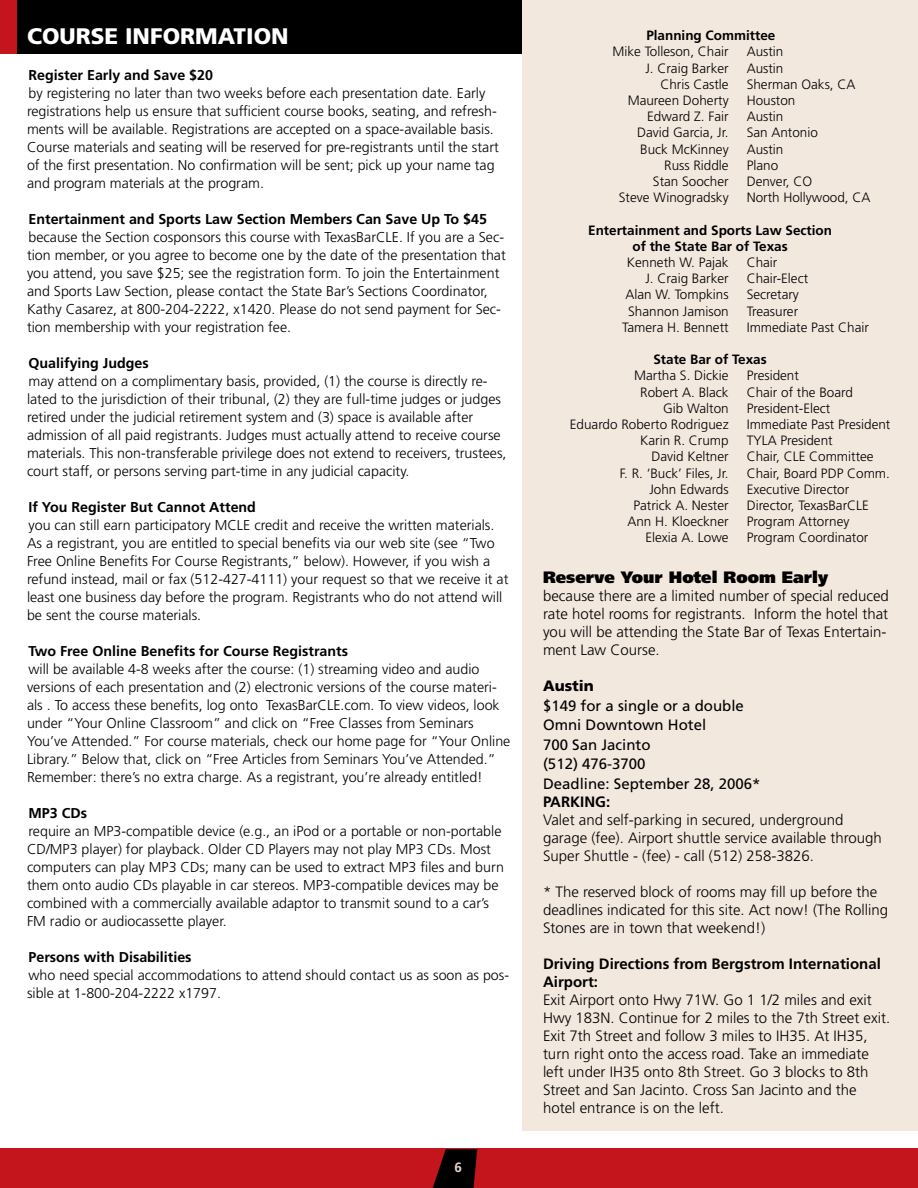
<style>
.page{position:relative;width:918px;height:1188px;background:#fff}
.page>*{position:absolute;margin:0;border:0;box-sizing:border-box;transform-origin:0 0}
.t1{font:900 22.5px "Frutiger LT Std";color:#fff}
.t2{font:900 16.5px "Frutiger LT Std";color:#000}
.t3{font:300 15px/18px "Frutiger LT Std";color:#000}
.t4{font:15px/19.5px "Frutiger LT Std";color:#000}
.t5{font:700 15px/18px "Frutiger LT Std";color:#000}
.t6{font:900 15px "Frutiger LT Std";color:#000}
.t7{font:300 14.25px/18px "Frutiger LT Std";color:#000}
.t8{font:700 14.25px "Frutiger LT Std";color:#000}
.t9{font:300 13.5px "Frutiger LT Std";color:#000}
.t10{font:700 13.5px/16.2px "Frutiger LT Std";color:#000;text-align:center}
.t11{font:700 13.5px "Frutiger LT Std";color:#ead5c5}
</style>
<div class="page">
<div style="left:0;top:1149px;width:918px;height:39px;background:#c4151c"></div>
<svg style="left:432px;top:1149px;width:45px;height:39px"></svg>
<div style="left:0;top:0;width:525px;height:54px;background:#000"></div>
<div style="left:522px;top:0;width:396px;height:1131px;background:#f3e8de"></div>
<div style="left:0;top:0;width:16px;height:54px;background:#c4151c"></div>
<h1 class="t1" style="left:27px;top:22px;width:263px">COURSE INFORMATION</h1>
<p class="t8" style="left:28px;top:67px;width:186px">Register Early and Save $20</p>
<p class="t7" style="left:27px;top:84px;width:473px">by registering no later than two weeks before each presentation date. Early registrations help us ensure that sufficient course books, seating, and refresh&shy;ments will be available. Registrations are accepted on a space-available basis.<br>Course materials and seating will be reserved for pre-registrants until the start of the first presentation. No confirmation will be sent; pick up your name tag and program materials at the program.</p>
<p class="t8" style="left:28px;top:211px;width:460px">Entertainment and Sports Law Section Members Can Save Up To $45</p>
<p class="t7" style="left:27px;top:228px;width:480px">because the Section cosponsors this course with TexasBarCLE. If you are a Sec&shy;tion member, or you agree to become one by the date of the presentation that you attend, you save $25; see the registration form. To join the Entertainment and Sports Law Section, please contact the State Bar’s Sections Coordinator, Kathy Casarez, at 800-204-2222, x1420. Please do not send payment for Sec&shy;tion membership with your registration fee.</p>
<p class="t8" style="left:28px;top:355px;width:122px">Qualifying Judges</p>
<p class="t7" style="left:27px;top:372px;width:481px">may attend on a complimentary basis, provided, (1) the course is directly re&shy;lated to the jurisdiction of their tribunal, (2) they are full-time judges or judges retired under the judicial retirement system and (3) space is available after admission of all paid registrants. Judges must actually attend to receive course materials. This non-transferable privilege does not extend to receivers, trustees, court staff, or persons serving part-time in any judicial capacity.</p>
<p class="t8" style="left:28px;top:499px;width:229px">If You Register But Cannot Attend</p>
<p class="t7" style="left:27px;top:516px;width:483px">you can still earn participatory MCLE credit and receive the written materials.<br>As a registrant, you are entitled to special benefits via our web site (see “Two Free Online Benefits For Course Registrants,” below). However, if you wish a refund instead, mail or fax (512-427-4111) your request so that we receive it at least one business day before the program. Registrants who do not attend will be sent the course materials.</p>
<p class="t8" style="left:28px;top:643px;width:321px">Two Free Online Benefits for Course Registrants</p>
<p class="t7" style="left:27px;top:660px;width:485px">will be available 4-8 weeks after the course: (1) streaming video and audio versions of each presentation and (2) electronic versions of the course materi&shy;als . To access these benefits, log onto TexasBarCLE.com. To view videos, look under “Your Online Classroom” and click on “Free Classes from Seminars You’ve Attended.” For course materials, check our home page for “Your Online Library.” Below that, click on “Free Articles from Seminars You’ve Attended.” Remember: there’s no extra charge. As a registrant, you’re already entitled!</p>
<p class="t8" style="left:28px;top:805px;width:60px">MP3 CDs</p>
<p class="t7" style="left:27px;top:822px;width:478px">require an MP3-compatible device (e.g., an iPod or a portable or non-portable CD/MP3 player) for playback. Older CD Players may not play MP3 CDs. Most computers can play MP3 CDs; many can be used to extract MP3 files and burn them onto audio CDs playable in car stereos. MP3-compatible devices may be combined with a commercially available adaptor to transmit sound to a car’s FM radio or audiocassette player.</p>
<p class="t8" style="left:28px;top:949px;width:165px">Persons with Disabilities</p>
<p class="t7" style="left:27px;top:966px;width:484px">who need special accommodations to attend should contact us as soon as pos&shy;sible at 1-800-204-2222 x1797.</p>
<p class="t11" style="left:454px;top:1159px;width:9px">6</p>
<p class="t10" style="left:646px;top:27px;width:131px">Planning Committee</p>
<p class="t9" style="left:612px;top:44px;width:118px">Mike Tolleson, Chair</p>
<p class="t9" style="left:747px;top:44px;width:38px">Austin</p>
<p class="t9" style="left:645px;top:60px;width:85px">J. Craig Barker</p>
<p class="t9" style="left:747px;top:60px;width:38px">Austin</p>
<p class="t9" style="left:660px;top:76px;width:70px">Chris Castle</p>
<p class="t9" style="left:747px;top:76px;width:110px">Sherman Oaks, CA</p>
<p class="t9" style="left:628px;top:93px;width:103px">Maureen Doherty</p>
<p class="t9" style="left:747px;top:93px;width:50px">Houston</p>
<p class="t9" style="left:647px;top:109px;width:83px">Edward Z. Fair</p>
<p class="t9" style="left:747px;top:109px;width:38px">Austin</p>
<p class="t9" style="left:637px;top:125px;width:93px">David Garcia, Jr.</p>
<p class="t9" style="left:747px;top:125px;width:73px">San Antonio</p>
<p class="t9" style="left:640px;top:141px;width:90px">Buck McKinney</p>
<p class="t9" style="left:747px;top:141px;width:38px">Austin</p>
<p class="t9" style="left:664px;top:157px;width:66px">Russ Riddle</p>
<p class="t9" style="left:747px;top:157px;width:33px">Plano</p>
<p class="t9" style="left:653px;top:174px;width:77px">Stan Soocher</p>
<p class="t9" style="left:747px;top:174px;width:67px">Denver, CO</p>
<p class="t9" style="left:619px;top:190px;width:111px">Steve Winogradsky</p>
<p class="t9" style="left:747px;top:190px;width:125px">North Hollywood, CA</p>
<p class="t10" style="left:588px;top:222px;width:245px">Entertainment and Sports Law Section of the State Bar of Texas</p>
<p class="t9" style="left:627px;top:255px;width:103px">Kenneth W. Pajak</p>
<p class="t9" style="left:747px;top:255px;width:32px">Chair</p>
<p class="t9" style="left:645px;top:271px;width:85px">J. Craig Barker</p>
<p class="t9" style="left:747px;top:271px;width:63px">Chair-Elect</p>
<p class="t9" style="left:625px;top:287px;width:105px">Alan W. Tompkins</p>
<p class="t9" style="left:747px;top:287px;width:54px">Secretary</p>
<p class="t9" style="left:628px;top:303px;width:102px">Shannon Jamison</p>
<p class="t9" style="left:747px;top:303px;width:53px">Treasurer</p>
<p class="t9" style="left:622px;top:319px;width:108px">Tamera H. Bennett</p>
<p class="t9" style="left:747px;top:319px;width:124px">Immediate Past Chair</p>
<p class="t10" style="left:653px;top:351px;width:115px">State Bar of Texas</p>
<p class="t9" style="left:634px;top:368px;width:96px">Martha S. Dickie</p>
<p class="t9" style="left:747px;top:368px;width:54px">President</p>
<p class="t9" style="left:640px;top:384px;width:90px">Robert A. Black</p>
<p class="t9" style="left:747px;top:384px;width:108px">Chair of the Board</p>
<p class="t9" style="left:663px;top:400px;width:67px">Gib Walton</p>
<p class="t9" style="left:747px;top:400px;width:85px">President-Elect</p>
<p class="t9" style="left:570px;top:417px;width:160px">Eduardo Roberto Rodriguez</p>
<p class="t9" style="left:747px;top:417px;width:145px">Immediate Past President</p>
<p class="t9" style="left:640px;top:433px;width:90px">Karin R. Crump</p>
<p class="t9" style="left:747px;top:433px;width:88px">TYLA President</p>
<p class="t9" style="left:651px;top:449px;width:79px">David Keltner</p>
<p class="t9" style="left:747px;top:449px;width:129px">Chair, CLE Committee</p>
<p class="t9" style="left:620px;top:465px;width:110px">F. R. ‘Buck’ Files, Jr.</p>
<p class="t9" style="left:747px;top:465px;width:145px">Chair, Board PDP Comm.</p>
<p class="t9" style="left:649px;top:481px;width:81px">John Edwards</p>
<p class="t9" style="left:747px;top:481px;width:104px">Executive Director</p>
<p class="t9" style="left:633px;top:498px;width:97px">Patrick A. Nester</p>
<p class="t9" style="left:747px;top:498px;width:124px">Director, TexasBarCLE</p>
<p class="t9" style="left:627px;top:514px;width:103px">Ann H. Kloeckner</p>
<p class="t9" style="left:747px;top:514px;width:104px">Program Attorney</p>
<p class="t9" style="left:645px;top:530px;width:85px">Elexia A. Lowe</p>
<p class="t9" style="left:747px;top:530px;width:123px">Program Coordinator</p>
<p class="t2" style="left:543px;top:567px;width:287px">Reserve Your Hotel Room Early</p>
<p class="t3" style="left:543px;top:587px;width:347px">because there are a limited number of special reduced rate hotel rooms for registrants. Inform the hotel that you will be attending the State Bar of Texas Entertain&shy;ment Law Course.</p>
<p class="t6" style="left:543px;top:677px;width:52px">Austin</p>
<p class="t4" style="left:543px;top:696px;width:219px">$149 for a single or a double<br>Omni Downtown Hotel<br>700 San Jacinto<br>(512) 476-3700<br>Deadline: September 28, 2006*</p>
<p class="t5" style="left:543px;top:792px;width:69px">PARKING:</p>
<p class="t3" style="left:543px;top:811px;width:340px">Valet and self-parking in secured, underground garage (fee). Airport shuttle service available through<br>Super Shuttle - (fee) - call (512) 258-3826.</p>
<p class="t3" style="left:543px;top:883px;width:347px">* The reserved block of rooms may fill up before the deadlines indicated for this site. Act now! (The Rolling<br>Stones are in town that weekend!)</p>
<p class="t5" style="left:543px;top:954px;width:339px">Driving Directions from Bergstrom International<br>Airport:</p>
<p class="t3" style="left:543px;top:991px;width:349px">Exit Airport onto Hwy 71W. Go 1 1/2 miles and exit Hwy 183N. Continue for 2 miles to the 7th Street exit.<br>Exit 7th Street and follow 3 miles to IH35. At IH35, turn right onto the access road. Take an immediate left under IH35 onto 8th Street. Go 3 blocks to 8th Street and San Jacinto. Cross San Jacinto and the hotel entrance is on the left.</p>
</div>
